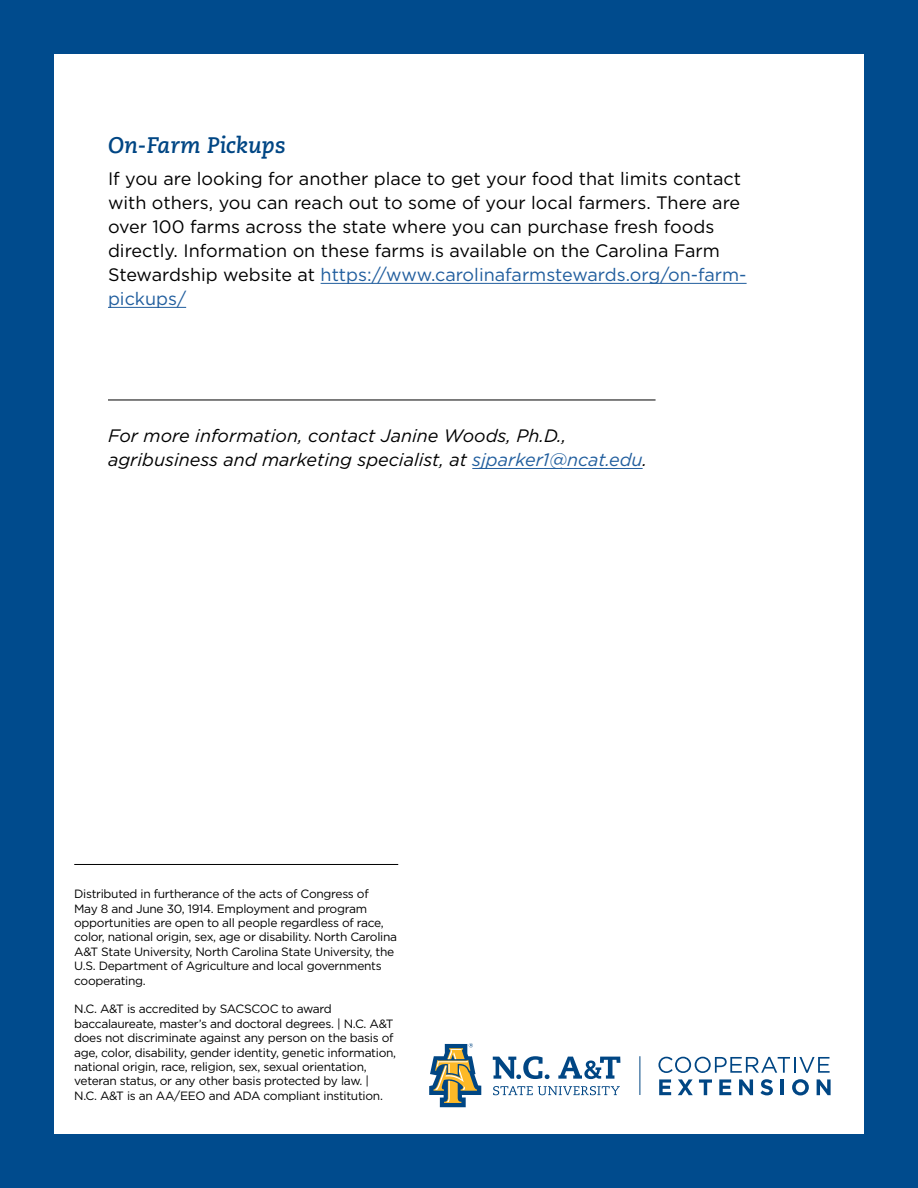
<style>
.page{position:relative;width:918px;height:1188px;background:#004b8d}
.page>*{position:absolute;margin:0;border:0;box-sizing:border-box;transform-origin:0 0}
.t1{font:italic 700 22.5px "Caecilia";color:#004684}
.t2{font:18px/24px "Gotham";color:#000}
.t3{font:italic 18px/24px "Gotham";color:#000}
.t4{font:12px/14.4px "Gotham";letter-spacing:-.025em;color:#000}
.s1{color:#215e9e}
</style>
<div class="page">
<div style="left:54px;top:54px;width:810px;height:1080px;background:#fff"></div>
<svg style="left:493px;top:1056px;width:57px;height:23px"></svg>
<svg style="left:558px;top:1057px;width:62px;height:22px"></svg>
<svg style="left:493px;top:1086px;width:127px;height:9px"></svg>
<svg style="left:429px;top:1043px;width:52px;height:64px"></svg>
<svg style="left:658px;top:1057px;width:172px;height:16px"></svg>
<svg style="left:659px;top:1079px;width:12px;height:16px"></svg>
<svg style="left:678px;top:1079px;width:15px;height:16px"></svg>
<svg style="left:699px;top:1079px;width:13px;height:16px"></svg>
<svg style="left:719px;top:1079px;width:12px;height:16px"></svg>
<svg style="left:739px;top:1079px;width:14px;height:16px"></svg>
<svg style="left:760px;top:1079px;width:13px;height:16px"></svg>
<hr style="left:781px;top:1079px;width:3px;height:16px;background:#004684">
<svg style="left:792px;top:1079px;width:17px;height:16px"></svg>
<svg style="left:817px;top:1079px;width:14px;height:16px"></svg>
<hr style="left:640px;top:1056px;width:1px;height:39px;background:#004684">
<hr style="left:74px;top:864px;width:324px;height:1px;background:#000">
<hr style="left:108px;top:400px;width:548px;height:1px;background:#000">
<hr style="left:472px;top:468px;width:171px;height:1px;background:#215e9e">
<hr style="left:321px;top:283px;width:426px;height:1px;background:#215e9e">
<hr style="left:108px;top:307px;width:78px;height:1px;background:#215e9e">
<h1 class="t1" style="left:108px;top:133px;width:179px">On-Farm Pickups</h1>
<p class="t2" style="left:108px;top:166px;width:640px">If you are looking for another place to get your food that limits contact with others, you can reach out to some of your local farmers. There are over 100 farms across the state where you can purchase fresh foods directly. Information on these farms is available on the Carolina Farm Stewardship website at <span class="s1">https://www.carolinafarmstewards.org/on-farm&shy;pickups/</span></p>
<h2 class="t3" style="left:108px;top:423px;width:541px">For more information, contact Janine Woods, Ph.D., agribusiness and marketing specialist, at <span class="s1">sjparker1@ncat.edu</span>.</h2>
<p class="t4" style="left:74px;top:887px;width:324px">Distributed in furtherance of the acts of Congress of<br>May 8 and June 30, 1914. Employment and program opportunities are open to all people regardless of race, color, national origin, sex, age or disability. North Carolina A&amp;T State University, North Carolina State University, the U.S. Department of Agriculture and local governments cooperating.</p>
<p class="t4" style="left:74px;top:1002px;width:323px">N.C. A&amp;T is accredited by SACSCOC to award baccalaureate, master’s and doctoral degrees. | N.C. A&amp;T does not discriminate against any person on the basis of age, color, disability, gender identity, genetic information, national origin, race, religion, sex, sexual orientation, veteran status, or any other basis protected by law. |<br>N.C. A&amp;T is an AA/EEO and ADA compliant institution.</p>
</div>
